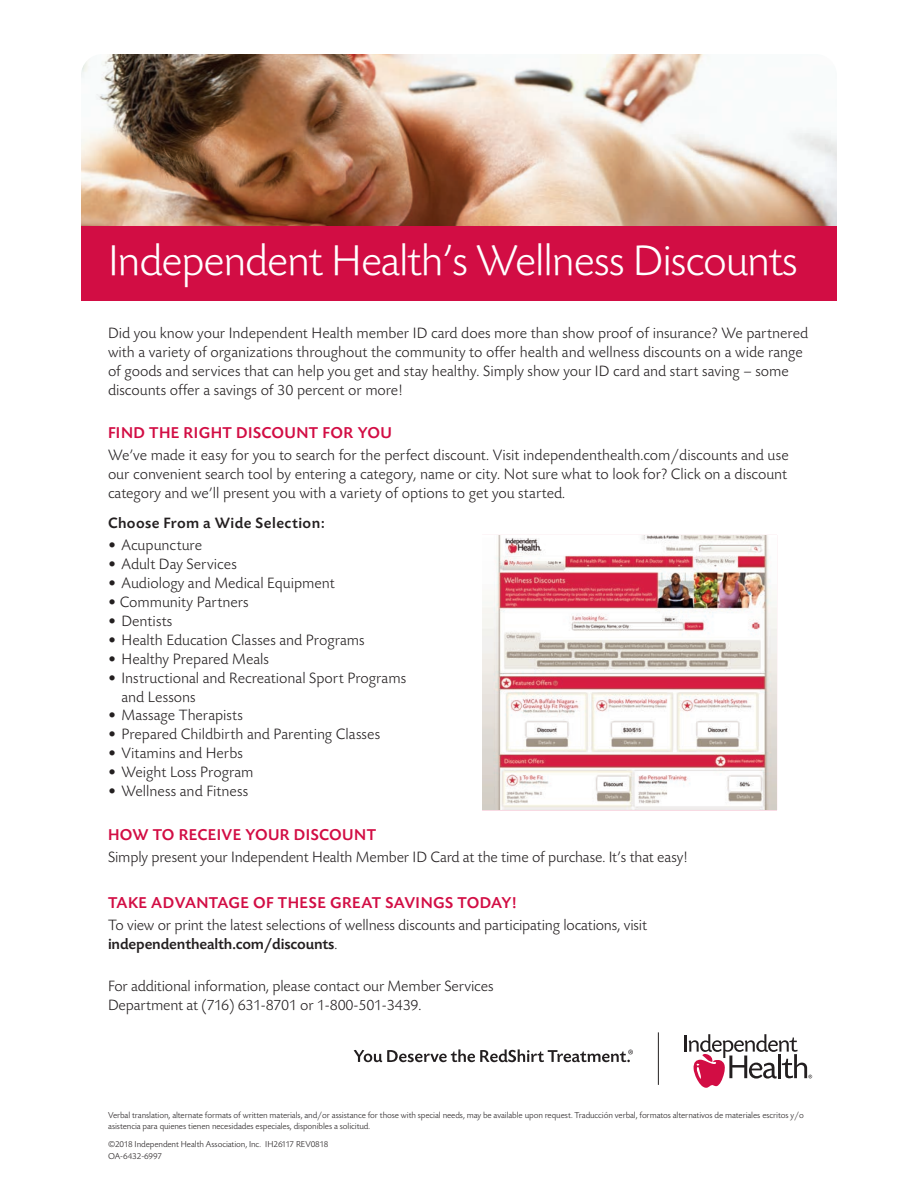
<style>
.page{position:relative;width:918px;height:1188px;background:#fff}
.page>*{position:absolute;margin:0;border:0;box-sizing:border-box;transform-origin:0 0}
.t1{font:300 45px "Today BEF";letter-spacing:-.025em;color:#fff}
.t2{font:500 16.5px "Today BEF";letter-spacing:.025em;color:#d20d44}
.t3{font:300 15.75px/18.9px "Today BEF";color:#231f20}
.t4{font:500 15.75px "Today BEF";letter-spacing:.025em;color:#231f20}
.t5{font:300 9px/12px "Today BEF";letter-spacing:-.01em;color:#231f20}
.s1{font-weight:500}
</style>
<div class="page">
<img style="left:81px;top:54px;width:756px;height:221px;border-radius:22px">
<div style="left:81px;top:226px;width:756px;height:74px;background:#d20d44"></div>
<svg style="left:354px;top:1049px;width:279px;height:13px"></svg>
<svg style="left:685px;top:1034px;width:127px;height:54px"></svg>
<hr style="left:658px;top:1032px;width:1px;height:53px;background:#231f20">
<img style="left:483px;top:536px;width:293px;height:273px">
<h1 class="t1" style="left:108px;top:243px;width:691px">Independent Health’s Wellness Discounts</h1>
<p class="t3" style="left:108px;top:325px;width:702px">Did you know your Independent Health member ID card does more than show proof of insurance? We partnered with a variety of organizations throughout the community to offer health and wellness discounts on a wide range of goods and services that can help you get and stay healthy. Simply show your ID card and start saving – some discounts offer a savings of 30 percent or more!</p>
<p class="t2" style="left:108px;top:427px;width:285px">FIND THE RIGHT DISCOUNT FOR YOU</p>
<p class="t3" style="left:108px;top:447px;width:682px;text-align:justify">We’ve made it easy for you to search for the perfect discount. Visit independenthealth.com/discounts and use our convenient search tool by entering a category, name or city. Not sure what to look for? Click on a discount category and we’ll present you with a variety of options to get you started.</p>
<p class="t4" style="left:108px;top:517px;width:218px">Choose From a Wide Selection:</p>
<p class="t3" style="left:108px;top:537px;width:96px">• Acupuncture</p>
<p class="t3" style="left:108px;top:556px;width:130px">• Adult Day Services</p>
<p class="t3" style="left:108px;top:575px;width:228px">• Audiology and Medical Equipment</p>
<p class="t3" style="left:108px;top:594px;width:142px">• Community Partners</p>
<p class="t3" style="left:108px;top:613px;width:66px">• Dentists</p>
<p class="t3" style="left:108px;top:632px;width:258px">• Health Education Classes and Programs</p>
<p class="t3" style="left:108px;top:651px;width:163px">• Healthy Prepared Meals</p>
<p class="t3" style="left:121px;top:670px;width:286px;text-indent:-13px">• Instructional and Recreational Sport Programs and Lessons</p>
<p class="t3" style="left:108px;top:708px;width:136px">• Massage Therapists</p>
<p class="t3" style="left:108px;top:726px;width:274px">• Prepared Childbirth and Parenting Classes</p>
<p class="t3" style="left:108px;top:745px;width:136px">• Vitamins and Herbs</p>
<p class="t3" style="left:108px;top:764px;width:147px">• Weight Loss Program</p>
<p class="t3" style="left:108px;top:783px;width:142px">• Wellness and Fitness</p>
<p class="t2" style="left:108px;top:828px;width:270px">HOW TO RECEIVE YOUR DISCOUNT</p>
<p class="t3" style="left:108px;top:849px;width:581px">Simply present your Independent Health Member ID Card at the time of purchase. It’s that easy!</p>
<p class="t2" style="left:108px;top:896px;width:410px">TAKE ADVANTAGE OF THESE GREAT SAVINGS TODAY!</p>
<p class="t3" style="left:108px;top:917px;width:541px">To view or print the latest selections of wellness discounts and participating locations, visit <span class="s1">independenthealth.com/discounts</span>.</p>
<p class="t3" style="left:108px;top:978px;width:387px">For additional information, please contact our Member Services<br>Department at (716) 631-8701 or 1-800-501-3439.</p>
<p class="t5" style="left:108px;top:1110px;width:697px;line-height:10.8px">Verbal translation, alternate formats of written materials, and/or assistance for those with special needs, may be available upon request. Traducción verbal, formatos alternativos de materiales escritos y/o asistencia para quienes tienen necesidades especiales, disponibles a solicitud.</p>
<p class="t5" style="left:108px;top:1139px;width:222px">©2018 Independent Health Association, Inc. IH26117 REV0818<br>OA-6432-6997</p>
</div>
